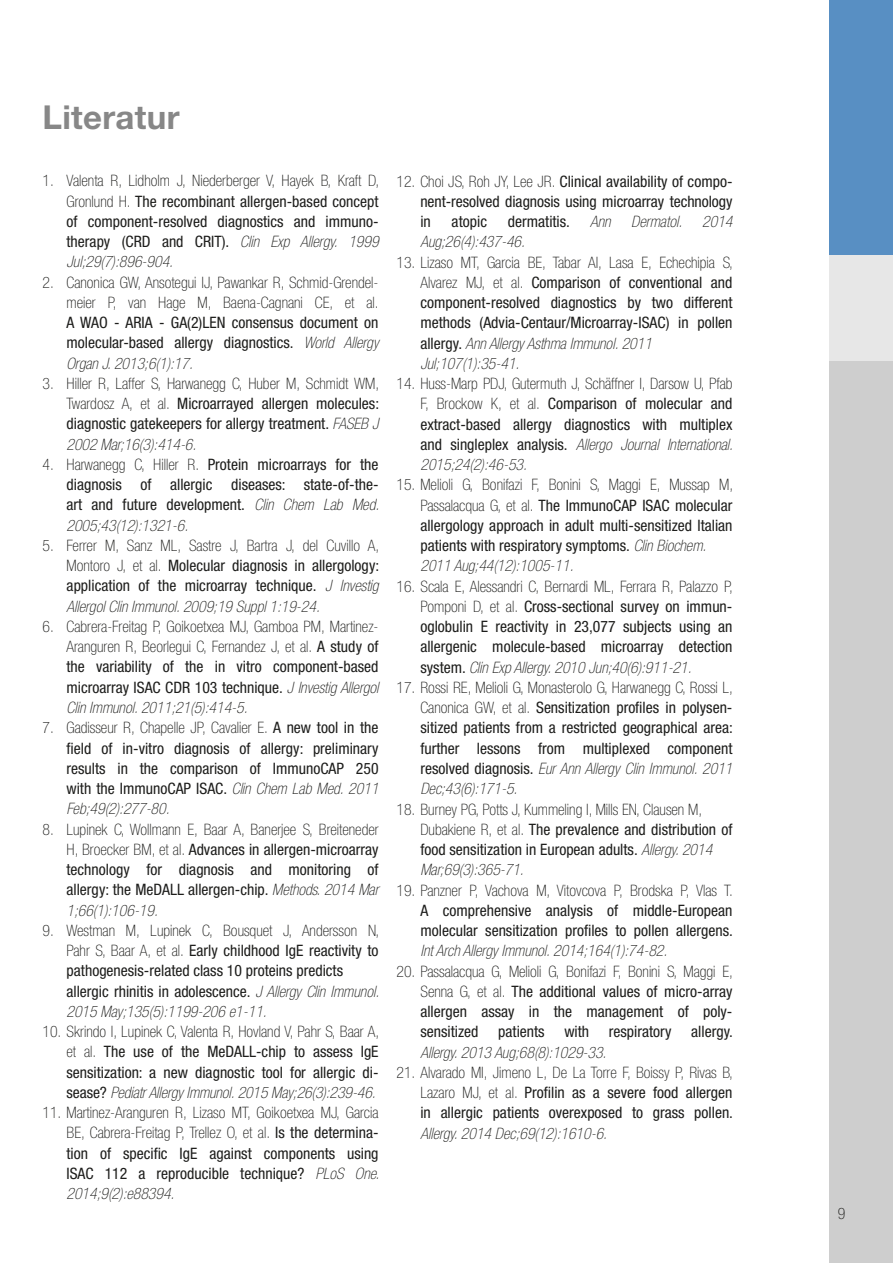
<style>
.page{position:relative;width:893px;height:1263px;background:#fff}
.page>*{position:absolute;margin:0;border:0;box-sizing:border-box;transform-origin:0 0}
.t1{font:700 33px "Helvetica Neue LT Std";letter-spacing:.01em;color:#878787}
.t2{font:condensed 15.75px/20.2px "Helvetica Neue LT Std";color:#1d1d1b;text-align:justify}
.t3{font:100 condensed 15.75px/20.2px "Helvetica Neue LT Std";color:#1d1d1b;text-align:justify}
.t4{font:italic 100 condensed 15.75px "Helvetica Neue LT Std";color:#1d1d1b}
.s1{font-weight:100}
.s2{font-weight:100;font-style:italic}
.s3{font-weight:400}
.s4{font-style:italic}
</style>
<div class="page">
<div style="left:829px;top:0;width:64px;height:255px;background:#588fc3"></div>
<div style="left:829px;top:255px;width:64px;height:106px;background:#e7e7e7"></div>
<div style="left:829px;top:361px;width:64px;height:902px;background:#cecece"></div>
<h1 class="t1" style="left:43px;top:97px;width:139px">Literatur</h1>
<p class="t2" style="left:67px;top:170px;width:314px;text-indent:-24px"><span class="s1">1. Valenta R, Lidholm J, Niederberger V, Hayek B, Kraft D, Gronlund H.</span> The re combi nant allergen-based concept of component-resolved diagnostics and immuno&shy;therapy (CRD and CRIT). <span class="s2">Clin Exp Allergy. 1999<br>Jul;29(7):896-904.</span></p>
<p class="t3" style="left:43px;top:272px;width:338px;text-align:right">2. Canonica GW, Ansotegui IJ, Pawankar R, Schmid-Grendel&shy;meier P, van Hage M, Baena-Cagnani CE, et al.</p>
<p class="t2" style="left:67px;top:312px;width:314px">A WAO - ARIA - GA(2)LEN consensus document on molecular-based allergy diagnostics. <span class="s2">World Allergy Organ J. 2013;6(1):17.</span></p>
<p class="t2" style="left:67px;top:373px;width:314px;text-indent:-24px"><span class="s1">3. Hiller R, Laffer S, Harwanegg C, Huber M, Schmidt WM, Twardosz A, et al.</span> Microarrayed allergen molecules: diagnostic gatekeepers for allergy treatment. <span class="s2">FASEB J 2002 Mar;16(3):414-6.</span></p>
<p class="t2" style="left:67px;top:454px;width:314px;text-indent:-24px"><span class="s1">4. Harwanegg C, Hiller R.</span> Protein microarrays for the diagnosis of allergic diseases: state-of-the&shy;art and future development. <span class="s2">Clin Chem Lab Med.<br>2005;43(12):1321-6.</span></p>
<p class="t2" style="left:67px;top:535px;width:314px;text-indent:-24px"><span class="s1">5. Ferrer M, Sanz ML, Sastre J, Bartra J, del Cuvillo A, Montoro J, et al.</span> Molecular diagnosis in allergology: application of the microarray technique. <span class="s2">J Investig Allergol Clin Immunol. 2009;19 Suppl 1:19-24.</span></p>
<p class="t3" style="left:67px;top:616px;width:314px;text-indent:-24px">6. Cabrera-Freitag P, Goikoetxea MJ, Gamboa PM, Martinez-Aranguren R, Beorlegui C, Fernandez J, et al. <span class="s3">A study of the variability of the in vitro component-based microarray ISAC CDR 103 technique.</span> <span class="s4">J Investig Allergol Clin Immunol. 2011;21(5):414-5.</span></p>
<p class="t2" style="left:67px;top:717px;width:314px;text-indent:-24px"><span class="s1">7. Gadisseur R, Chapelle JP, Cavalier E.</span> A new tool in the field of in-vitro diagnosis of allergy: preliminary results in the comparison of ImmunoCAP 250 with the ImmunoCAP ISAC. <span class="s2">Clin Chem Lab Med. 2011<br>Feb;49(2):277-80.</span></p>
<p class="t2" style="left:67px;top:819px;width:314px;text-indent:-24px"><span class="s1">8. Lupinek C, Wollmann E, Baar A, Banerjee S, Breiteneder H, Broecker BM, et al.</span> Advances in allergen-microarray technology for diagnosis and monitoring of allergy: the MeDALL allergen-chip. <span class="s2">Methods. 2014 Mar 1;66(1):106-19.</span></p>
<p class="t2" style="left:67px;top:920px;width:314px;text-align:left;text-indent:-24px"><span class="s1">9. Westman M, Lupinek C, Bousquet J, Andersson N, Pahr S, Baar A, et al.</span> Early childhood IgE reactivity to pathogenesis-related class 10 proteins predicts allergic rhinitis in adolescence. <span class="s2">J Allergy Clin Immunol.<br>2015 May;135(5):1199-206 e1-11.</span></p>
<p class="t2" style="left:67px;top:1021px;width:314px;text-indent:-24px"><span class="s1">10. Skrindo I, Lupinek C, Valenta R, Hovland V, Pahr S, Baar A, et al.</span> The use of the MeDALL-chip to assess IgE sensitization: a new diagnostic tool for allergic di&shy;sease? <span class="s2">Pediatr Allergy Immunol. 2015 May;26(3):239-46.</span></p>
<p class="t3" style="left:67px;top:1102px;width:314px;text-indent:-24px">11. Martinez-Aranguren R, Lizaso MT, Goikoetxea MJ, Garcia BE, Cabrera-Freitag P, Trellez O, et al. <span class="s3">Is the determina&shy;tion of specific IgE against components using ISAC 112 a reproducible technique?</span> <span class="s4">PLoS One.<br>2014;9(2):e88394.</span></p>
<p class="t2" style="left:420px;top:171px;width:314px;text-indent:-24px"><span class="s1">12. Choi JS, Roh JY, Lee JR.</span> Clinical availability of compo&shy;nent-resolved diagnosis using microarray technology in</p>
<p class="t2" style="left:452px;top:211px;width:37px">atopic</p>
<p class="t2" style="left:508px;top:211px;width:64px">dermatitis.</p>
<p class="t4" style="left:590px;top:213px;width:22px">Ann</p>
<p class="t4" style="left:631px;top:213px;width:52px">Dermatol.</p>
<p class="t4" style="left:702px;top:213px;width:32px">2014</p>
<p class="t4" style="left:420px;top:233px;width:106px">Aug;26(4):437-46.</p>
<p class="t2" style="left:420px;top:252px;width:314px;text-align:left;text-indent:-24px"><span class="s1">13. Lizaso MT, Garcia BE, Tabar AI, Lasa E, Echechipia S, Alvarez MJ, et al.</span> Comparison of conventional and component-resolved diagnostics by two different methods (Advia-Centaur/Microarray-ISAC) in pollen allergy. <span class="s2">Ann Allergy Asthma Immunol. 2011<br>Jul;107(1):35-41.</span></p>
<p class="t2" style="left:420px;top:373px;width:314px;text-indent:-24px"><span class="s1">14. Huss-Marp PDJ, Gutermuth J, Schäffner I, Darsow U, Pfab F, Brockow K, et al.</span> Comparison of molecular and extract-based allergy diagnostics with multiplex and singleplex analysis. <span class="s2">Allergo Journal International.<br>2015;24(2):46-53.</span></p>
<p class="t2" style="left:420px;top:475px;width:314px;text-align:left;text-indent:-24px"><span class="s1">15. Melioli G, Bonifazi F, Bonini S, Maggi E, Mussap M, Passalacqua G, et al.</span> The ImmunoCAP ISAC molecular allergology approach in adult multi-sensitized Italian patients with respiratory symptoms. <span class="s2">Clin Biochem.<br>2011 Aug;44(12):1005-11.</span></p>
<p class="t2" style="left:420px;top:576px;width:314px;text-indent:-24px"><span class="s1">16. Scala E, Alessandri C, Bernardi ML, Ferrara R, Palazzo P, Pomponi D, et al.</span> Cross-sectional survey on immun&shy;oglobulin E reactivity in 23,077 subjects using an allergenic molecule-based microarray detection system. <span class="s2">Clin Exp Allergy. 2010 Jun;40(6):911-21.</span></p>
<p class="t2" style="left:420px;top:677px;width:314px;text-indent:-24px"><span class="s1">17. Rossi RE, Melioli G, Monasterolo G, Harwanegg C, Rossi L, Canonica GW, et al.</span> Sensitization profiles in polysen&shy;sitized patients from a restricted geographical area: further lessons from multiplexed component resolved diagnosis. <span class="s2">Eur Ann Allergy Clin Immunol. 2011<br>Dec;43(6):171-5.</span></p>
<p class="t2" style="left:420px;top:799px;width:314px;text-align:left;text-indent:-24px"><span class="s1">18. Burney PG, Potts J, Kummeling I, Mills EN, Clausen M, Dubakiene R, et al.</span> The prevalence and distribution of food sensitization in European adults. <span class="s2">Allergy. 2014<br>Mar;69(3):365-71.</span></p>
<p class="t3" style="left:396px;top:880px;width:338px">19. Panzner P, Vachova M, Vitovcova P, Brodska P, Vlas T.</p>
<p class="t2" style="left:420px;top:900px;width:314px">A comprehensive analysis of middle-European molecular sensitization profiles to pollen allergens.</p>
<p class="t4" style="left:420px;top:942px;width:248px">Int Arch Allergy Immunol. 2014;164(1):74-82.</p>
<p class="t2" style="left:420px;top:961px;width:314px;text-indent:-24px"><span class="s1">20. Passalacqua G, Melioli G, Bonifazi F, Bonini S, Maggi E, Senna G, et al.</span> The additional values of micro-array allergen assay in the management of poly&shy;sensitized patients with respiratory allergy.</p>
<p class="t4" style="left:420px;top:1043px;width:187px">Allergy. 2013 Aug;68(8):1029-33.</p>
<p class="t2" style="left:420px;top:1062px;width:314px;text-indent:-24px"><span class="s1">21. Alvarado MI, Jimeno L, De La Torre F, Boissy P, Rivas B, Lazaro MJ, et al.</span> Profilin as a severe food allergen in allergic patients overexposed to grass pollen.</p>
<p class="t4" style="left:420px;top:1124px;width:188px">Allergy. 2014 Dec;69(12):1610-6.</p>
<p class="t3" style="left:838px;top:1203px;width:9px">9</p>
</div>
